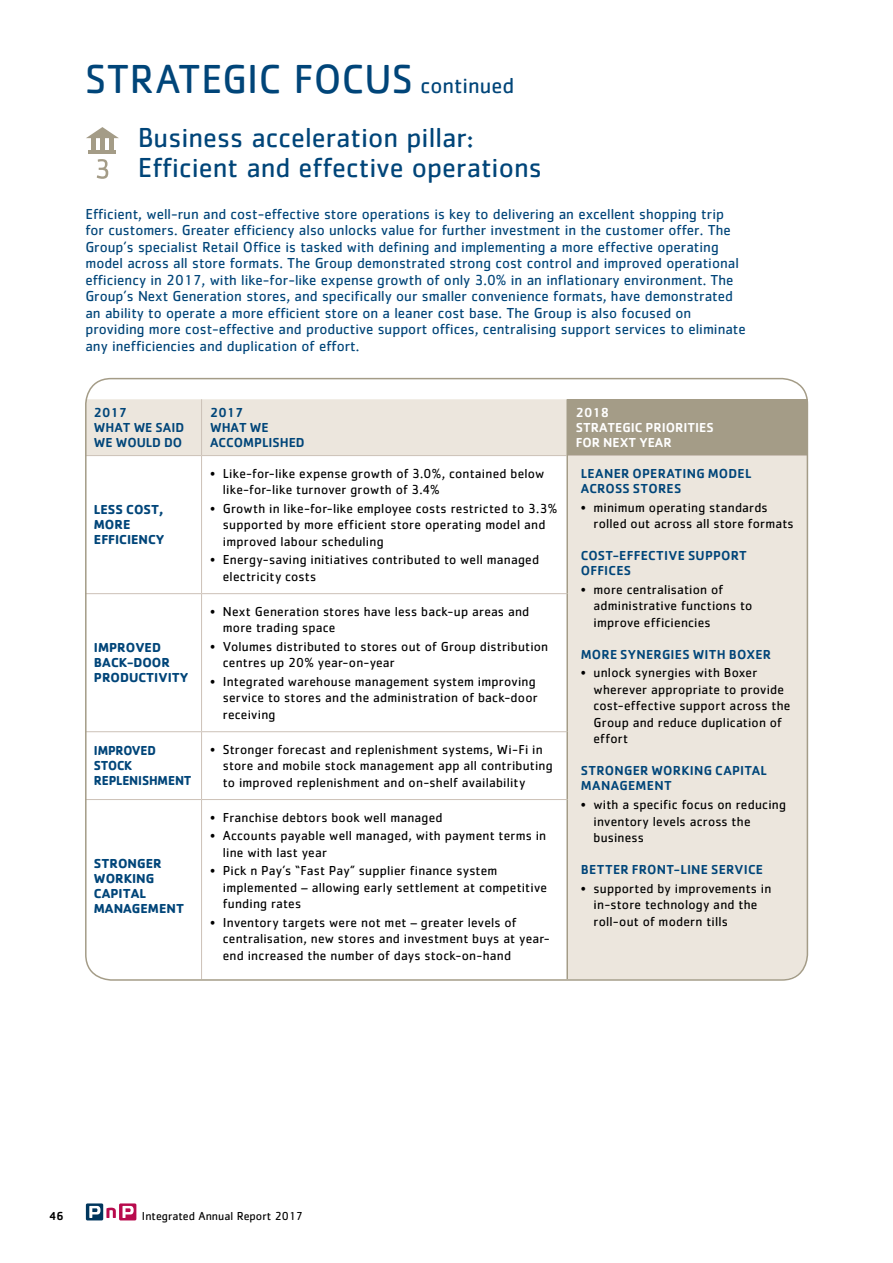
<style>
.page{position:relative;width:893px;height:1263px;background:#fff}
.page>*{position:absolute;margin:0;border:0;box-sizing:border-box;transform-origin:0 0}
.t1{font:42px "Cachet Std";color:#004579}
.t2{font:28.5px/30px "Cachet Std";color:#004579}
.t3{font:15px/16.5px "Cachet Std";color:#004579}
.t4{font:13.5px/16.5px "Cachet Std";letter-spacing:.015em;color:#000}
.t5{font:500 13.5px/15px "Cachet Std";letter-spacing:.015em;color:#004579}
.t6{font:700 13.5px/15px "Cachet Std";color:#004579}
.t7{font:500 13.5px/15px "Cachet Std";color:#fff}
.t8{font:700 13.5px/15px "Cachet Std";color:#004579;scale:.95 1}
.t9{font:12px "Cachet Std";color:#000}
.t10{font:500 12px "Cachet Std";color:#000}
.s1{font-size:22.5px}
</style>
<div class="page">
<svg style="left:86px;top:1203px;width:50px;height:17px"></svg>
<div style="left:88px;top:399px;width:478px;height:56px;background:#ece6dd"></div>
<div style="left:567px;top:399px;width:241px;height:57px;background:#a49c87"></div>
<hr style="left:201px;top:399px;width:1px;height:56px;background:#ccc1b7">
<hr style="left:85px;top:455px;width:117px;height:1px;background:#ccc1b7">
<hr style="left:202px;top:455px;width:364px;height:1px;background:#ccc1b7">
<hr style="left:201px;top:456px;width:1px;height:137px;background:#ccc1b7">
<hr style="left:568px;top:455px;width:240px;height:1px;background:#ccc1b7">
<hr style="left:85px;top:593px;width:117px;height:1px;background:#ccc1b7">
<hr style="left:202px;top:593px;width:364px;height:1px;background:#ccc1b7">
<hr style="left:201px;top:594px;width:1px;height:137px;background:#ccc1b7">
<hr style="left:85px;top:731px;width:117px;height:1px;background:#ccc1b7">
<hr style="left:202px;top:731px;width:364px;height:1px;background:#ccc1b7">
<hr style="left:201px;top:732px;width:1px;height:67px;background:#ccc1b7">
<hr style="left:85px;top:799px;width:117px;height:1px;background:#ccc1b7">
<hr style="left:202px;top:799px;width:364px;height:1px;background:#ccc1b7">
<hr style="left:201px;top:800px;width:1px;height:179px;background:#ccc1b7">
<hr style="left:566px;top:399px;width:2px;height:57px;background:#a49c87">
<hr style="left:566px;top:456px;width:2px;height:138px;background:#a49c87">
<hr style="left:566px;top:594px;width:2px;height:138px;background:#a49c87">
<hr style="left:566px;top:732px;width:2px;height:67px;background:#a49c87">
<hr style="left:566px;top:799px;width:2px;height:180px;background:#a49c87">
<div style="left:568px;top:456px;width:239px;height:523px;background:#ece6dd"></div>
<div style="left:91px;top:137px;width:5px;height:14px;background:#a49c87"></div>
<hr style="left:89px;top:150px;width:27px;height:4px;background:#a49c87">
<div style="left:100px;top:137px;width:5px;height:14px;background:#a49c87"></div>
<div style="left:109px;top:137px;width:5px;height:14px;background:#a49c87"></div>
<svg style="left:86px;top:127px;width:33px;height:11px"></svg>
<svg style="left:97px;top:159px;width:11px;height:20px"></svg>
<h1 class="t1" style="left:85px;top:54px;width:431px">STRATEGIC FOCUS <span class="s1">continued</span></h1>
<h2 class="t2" style="left:138px;top:122px;width:406px">Business acceleration pillar:<br>Efficient and effective operations</h2>
<p class="t3" style="left:85px;top:205px;width:662px">Efficient, well-run and cost-effective store operations is key to delivering an excellent shopping trip for customers. Greater efficiency also unlocks value for further investment in the customer offer. The Group’s specialist Retail Office is tasked with defining and implementing a more effective operating model across all store formats. The Group demonstrated strong cost control and improved operational efficiency in 2017, with like-for-like expense growth of only 3.0% in an inflationary environment. The Group’s Next Generation stores, and specifically our smaller convenience formats, have demonstrated an ability to operate a more efficient store on a leaner cost base. The Group is also focused on providing more cost-effective and productive support offices, centralising support services to eliminate any inefficiencies and duplication of effort.</p>
<p class="t5" style="left:94px;top:405px;width:92px">2017<br>WHAT WE SAID<br>WE WOULD DO</p>
<p class="t5" style="left:210px;top:405px;width:96px">2017<br>WHAT WE<br>ACCOMPLISHED</p>
<p class="t7" style="left:576px;top:405px;width:140px">2018<br>STRATEGIC PRIORITIES<br>FOR NEXT YEAR</p>
<p class="t6" style="left:94px;top:502px;width:72px">LESS COST,<br>MORE<br>EFFICIENCY</p>
<p class="t6" style="left:94px;top:640px;width:96px">IMPROVED<br>BACK-DOOR<br>PRODUCTIVITY</p>
<p class="t4" style="left:223px;top:465px;width:323px;text-indent:-13px">• Like-for-like expense growth of 3.0%, contained below like-for-like turnover growth of 3.4%</p>
<p class="t4" style="left:223px;top:500px;width:336px;text-indent:-13px">• Growth in like-for-like employee costs restricted to 3.3% supported by more efficient store operating model and improved labour scheduling</p>
<p class="t4" style="left:223px;top:551px;width:318px;text-indent:-13px">• Energy-saving initiatives contributed to well managed electricity costs</p>
<p class="t4" style="left:223px;top:603px;width:308px;text-indent:-13px">• Next Generation stores have less back-up areas and more trading space</p>
<p class="t4" style="left:223px;top:638px;width:327px;text-indent:-13px">• Volumes distributed to stores out of Group distribution centres up 20% year-on-year</p>
<p class="t4" style="left:223px;top:673px;width:316px;text-indent:-13px">• Integrated warehouse management system improving service to stores and the administration of back-door receiving</p>
<p class="t8" style="left:94px;top:743px;width:104px">IMPROVED<br>STOCK<br>REPLENISHMENT</p>
<p class="t4" style="left:223px;top:741px;width:331px;text-indent:-13px">• Stronger forecast and replenishment systems, Wi-Fi in store and mobile stock management app all contributing to improved replenishment and on-shelf availability</p>
<p class="t6" style="left:94px;top:856px;width:92px">STRONGER<br>WORKING<br>CAPITAL<br>MANAGEMENT</p>
<p class="t4" style="left:210px;top:808px;width:234px">• Franchise debtors book well managed</p>
<p class="t4" style="left:223px;top:827px;width:325px;text-indent:-13px">• Accounts payable well managed, with payment terms in line with last year</p>
<p class="t4" style="left:223px;top:862px;width:326px;text-indent:-13px">• Pick n Pay’s “Fast Pay” supplier finance system implemented – allowing early settlement at competitive funding rates</p>
<p class="t4" style="left:223px;top:914px;width:329px;text-indent:-13px">• Inventory targets were not met – greater levels of centralisation, new stores and investment buys at year&shy;end increased the number of days stock-on-hand</p>
<p class="t5" style="left:581px;top:466px;width:172px">LEANER OPERATING MODEL<br>ACROSS STORES</p>
<p class="t4" style="left:593px;top:499px;width:202px;text-indent:-13px">• minimum operating standards rolled out across all store formats</p>
<p class="t5" style="left:581px;top:548px;width:168px">COST-EFFECTIVE SUPPORT<br>OFFICES</p>
<p class="t4" style="left:593px;top:581px;width:160px;text-indent:-13px">• more centralisation of administrative functions to improve efficiencies</p>
<p class="t5" style="left:581px;top:646px;width:192px">MORE SYNERGIES WITH BOXER</p>
<p class="t4" style="left:593px;top:664px;width:199px;text-indent:-13px">• unlock synergies with Boxer wherever appropriate to provide cost-effective support across the<br>Group and reduce duplication of effort</p>
<p class="t5" style="left:581px;top:763px;width:188px">STRONGER WORKING CAPITAL<br>MANAGEMENT</p>
<p class="t4" style="left:593px;top:796px;width:194px;text-indent:-13px">• with a specific focus on reducing inventory levels across the business</p>
<p class="t5" style="left:581px;top:862px;width:184px">BETTER FRONT-LINE SERVICE</p>
<p class="t4" style="left:593px;top:880px;width:179px;text-indent:-13px">• supported by improvements in in‑store technology and the roll‑out of modern tills</p>
<p class="t10" style="left:49px;top:1209px;width:16px">46</p>
<p class="t9" style="left:142px;top:1209px;width:162px">Integrated Annual Report 2017</p>
</div>
